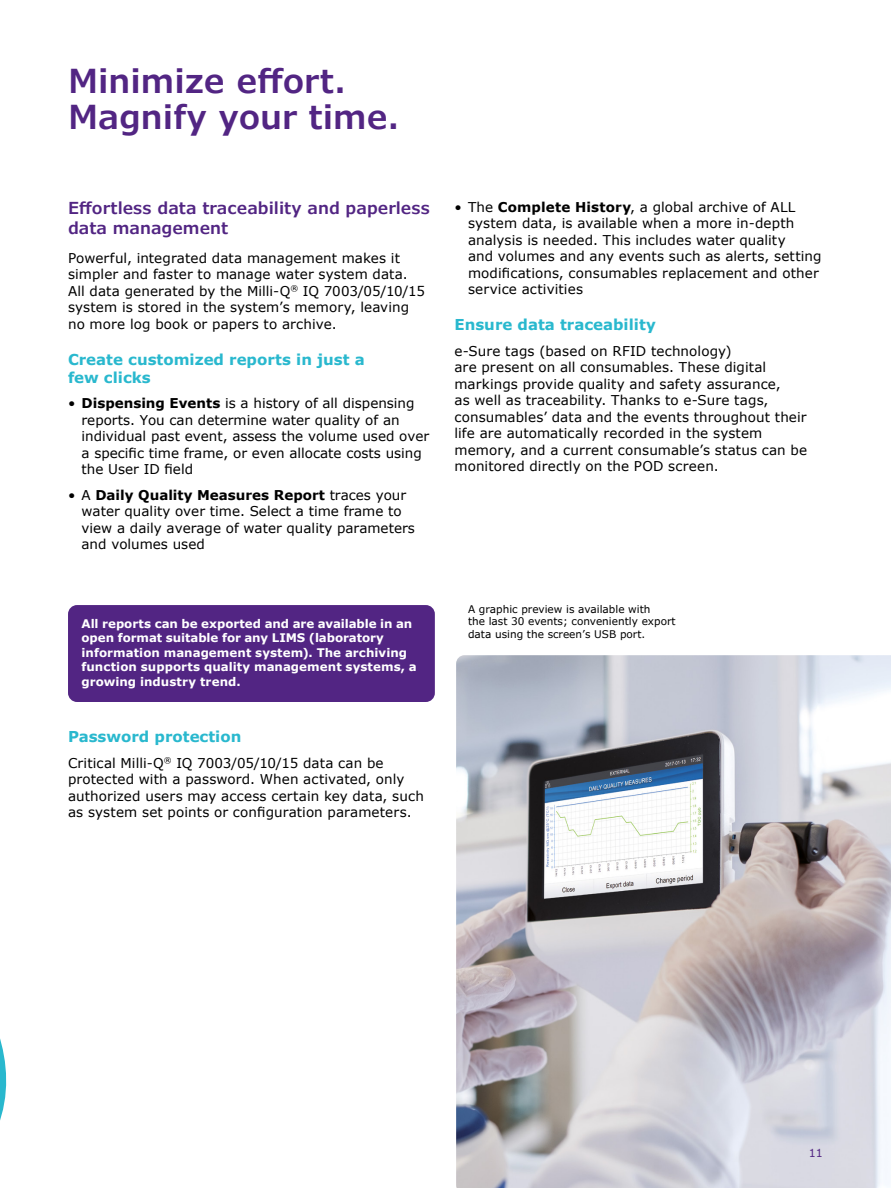
<style>
.page{position:relative;width:891px;height:1188px;background:#fff}
.page>*{position:absolute;margin:0;border:0;box-sizing:border-box;transform-origin:0 0}
.t1{font:600 33px/36px "Verdana Pro";color:#522583}
.t2{font:600 16.5px/19.5px "Verdana Pro";color:#522583}
.t3{font:700 15px/18px "Verdana Pro";color:#29b8ce}
.t4{font:13.5px/16.5px "Verdana";letter-spacing:.005em;color:#000}
.t5{font:700 11.85px/14.5px "Verdana Pro";color:#fff}
.t6{font:11.1px "Verdana Pro";color:#522583}
.t7{font:10.5px/12.6px "Verdana Pro";color:#000}
.s1{font-weight:700}
</style>
<div class="page">
<svg style="left:0;top:1038px;width:7px;height:83px"></svg>
<div style="left:68px;top:605px;width:367px;height:97px;background:#522583;border-radius:9px"></div>
<img style="left:456px;top:655px;width:435px;height:533px">
<h1 class="t1" style="left:68px;top:64px;width:333px">Minimize effort.<br>Magnify your time.</h1>
<p class="t2" style="left:68px;top:199px;width:363px">Effortless data traceability and paperless data management</p>
<p class="t4" style="left:68px;top:250px;width:358px">Powerful, integrated data management makes it simpler and faster to manage water system data.<br>All data generated by the Milli-Q<sup>®</sup> IQ 7003/05/10/15 system is stored in the system’s memory, leaving no more log book or papers to archive.</p>
<p class="t3" style="left:68px;top:350px;width:298px">Create customized reports in just a few clicks</p>
<p class="t4" style="left:82px;top:395px;width:349px;text-indent:-14px">• <span class="s1">Dispensing Events</span> is a history of all dispensing reports. You can determine water quality of an individual past event, assess the volume used over a specific time frame, or even allocate costs using the User ID field</p>
<p class="t4" style="left:82px;top:487px;width:335px;text-indent:-14px">• A <span class="s1">Daily Quality Measures Report</span> traces your water quality over time. Select a time frame to view a daily average of water quality parameters and volumes used</p>
<p class="t5" style="left:82px;top:616px;width:337px">All reports can be exported and are available in an open format suitable for any LIMS (laboratory information management system). The archiving function supports quality management systems, a growing industry trend.</p>
<p class="t3" style="left:68px;top:728px;width:175px">Password protection</p>
<p class="t4" style="left:68px;top:755px;width:357px">Critical Milli-Q<sup>®</sup> IQ 7003/05/10/15 data can be protected with a password. When activated, only authorized users may access certain key data, such as system set points or configuration parameters.</p>
<p class="t4" style="left:468px;top:199px;width:355px;text-indent:-14px">• The <span class="s1">Complete History</span>, a global archive of ALL system data, is available when a more in-depth analysis is needed. This includes water quality<br>and volumes and any events such as alerts, setting modifications, consumables replacement and other service activities</p>
<p class="t3" style="left:454px;top:316px;width:203px">Ensure data traceability</p>
<p class="t4" style="left:454px;top:343px;width:354px">e-Sure tags (based on RFID technology)<br>are present on all consumables. These digital markings provide quality and safety assurance,<br>as well as traceability. Thanks to e-Sure tags, consumables’ data and the events throughout their life are automatically recorded in the system memory, and a current consumable’s status can be monitored directly on the POD screen.</p>
<p class="t7" style="left:468px;top:603px;width:209px">A graphic preview is available with<br>the last 30 events; conveniently export data using the screen’s USB port.</p>
<p class="t6" style="left:809px;top:1146px;width:16px">11</p>
</div>
